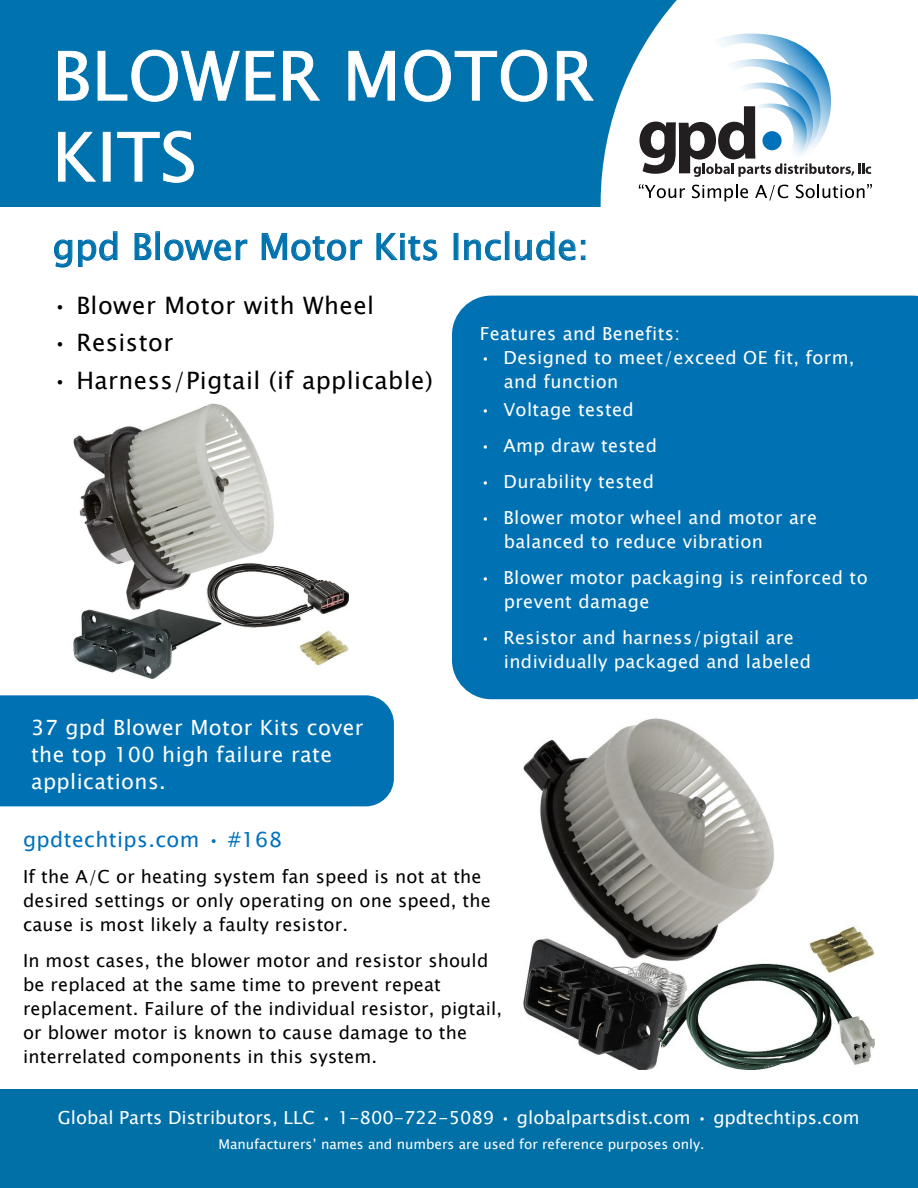
<style>
.page{position:relative;width:918px;height:1188px;background:#fff}
.page>*{position:absolute;margin:0;border:0;box-sizing:border-box;transform-origin:0 0}
.t1{font:67.5px/81px "Lucida Sans Unicode";letter-spacing:.01em;color:#fff}
.t2{font:36px "Lucida Sans Unicode";color:#0072ad}
.t3{font:24px "Lucida Sans Unicode";letter-spacing:.02em;color:#000}
.t4{font:21px/27px "Lucida Sans Unicode";letter-spacing:.02em;color:#fff}
.t5{font:21px "Lucida Sans Unicode";letter-spacing:.02em;color:#0071bc}
.t6{font:18px/24px "Lucida Sans Unicode";letter-spacing:.01em;color:#000}
.t7{font:18px/24px "Lucida Sans Unicode";letter-spacing:.02em;color:#fff}
.t8{font:18px "Lucida Sans Unicode";color:#fff}
.t9{font:13.5px "Lucida Sans Unicode";color:#fff}
</style>
<div class="page">
<div style="left:0;top:0;width:918px;height:206px;background:#0072ad"></div>
<svg style="left:601px;top:0;width:317px;height:296px;fill:#fff"></svg>
<div style="left:452px;top:296px;width:466px;height:403px;background:#0072b3"></div>
<svg style="left:54px;top:231px;width:64px;height:37px"></svg>
<svg style="left:134px;top:232px;width:18px;height:29px"></svg>
<div style="left:155px;top:231px;width:5px;height:29px;border:1px solid #0072ad"></div>
<svg style="left:164px;top:239px;width:84px;height:22px"></svg>
<svg style="left:261px;top:232px;width:102px;height:29px"></svg>
<svg style="left:376px;top:232px;width:62px;height:29px"></svg>
<div style="left:454px;top:233px;width:4px;height:27px;border:1px solid #0072ad"></div>
<svg style="left:464px;top:239px;width:37px;height:22px"></svg>
<div style="left:505px;top:231px;width:5px;height:29px;border:1px solid #0072ad"></div>
<svg style="left:515px;top:231px;width:70px;height:30px"></svg>
<div style="left:0;top:1089px;width:918px;height:99px;background:#0070a7"></div>
<div style="left:0;top:695px;width:394px;height:111px;background:#0072b3"></div>
<svg style="left:58px;top:51px;width:31px;height:50px"></svg>
<svg style="left:97px;top:50px;width:143px;height:52px"></svg>
<svg style="left:246px;top:51px;width:30px;height:50px"></svg>
<svg style="left:283px;top:51px;width:37px;height:50px"></svg>
<svg style="left:348px;top:51px;width:47px;height:50px"></svg>
<svg style="left:404px;top:50px;width:144px;height:52px"></svg>
<svg style="left:557px;top:51px;width:37px;height:50px"></svg>
<svg style="left:58px;top:132px;width:38px;height:50px"></svg>
<svg style="left:117px;top:131px;width:77px;height:52px"></svg>
<svg style="left:639px;top:34px;width:232px;height:143px;background:#c8d3da"></svg>
<svg style="left:639px;top:184px;width:46px;height:14px"></svg>
<svg style="left:692px;top:184px;width:56px;height:17px"></svg>
<svg style="left:755px;top:185px;width:33px;height:16px"></svg>
<svg style="left:796px;top:184px;width:76px;height:14px"></svg>
<img style="left:73px;top:403px;width:276px;height:275px">
<img style="left:524px;top:718px;width:351px;height:351px">
<h1 class="t1" style="left:52px;top:36px;width:543px">BLOWER MOTOR<br>KITS</h1>
<h2 class="t2" style="left:53px;top:218px;width:538px">gpd Blower Motor Kits Include:</h2>
<h3 class="t3" style="left:53px;top:287px;width:323px">• Blower Motor with Wheel</h3>
<h3 class="t3" style="left:53px;top:324px;width:122px">• Resistor</h3>
<h3 class="t3" style="left:53px;top:361px;width:382px">• Harness/Pigtail (if applicable)</h3>
<p class="t7" style="left:480px;top:321px;width:202px">Features and Benefits:</p>
<p class="t7" style="left:504px;top:345px;width:352px;text-indent:-24px">• Designed to meet/exceed OE fit, form, and function</p>
<p class="t7" style="left:480px;top:398px;width:156px">• Voltage tested</p>
<p class="t7" style="left:480px;top:434px;width:179px">• Amp draw tested</p>
<p class="t7" style="left:480px;top:470px;width:176px">• Durability tested</p>
<p class="t7" style="left:504px;top:506px;width:315px;text-indent:-24px">• Blower motor wheel and motor are balanced to reduce vibration</p>
<p class="t7" style="left:504px;top:566px;width:365px;text-indent:-24px">• Blower motor packaging is reinforced to prevent damage</p>
<p class="t7" style="left:504px;top:626px;width:309px;text-indent:-24px">• Resistor and harness/pigtail are individually packaged and labeled</p>
<p class="t4" style="left:31px;top:714px;width:334px">37 gpd Blower Motor Kits cover the top 100 high failure rate applications.</p>
<p class="t5" style="left:23px;top:823px;width:261px">gpdtechtips.com • #168</p>
<p class="t6" style="left:23px;top:864px;width:469px">If the A/C or heating system fan speed is not at the desired settings or only operating on one speed, the cause is most likely a faulty resistor.</p>
<p class="t6" style="left:23px;top:948px;width:481px">In most cases, the blower motor and resistor should be replaced at the same time to prevent repeat replacement. Failure of the individual resistor, pigtail, or blower motor is known to cause damage to the interrelated components in this system.</p>
<p class="t8" style="left:58px;top:1103px;width:803px">Global Parts Distributors, LLC • 1-800-722-5089 • globalpartsdist.com • gpdtechtips.com</p>
<p class="t9" style="left:218px;top:1133px;width:488px">Manufacturers’ names and numbers are used for reference purposes only.</p>
</div>
